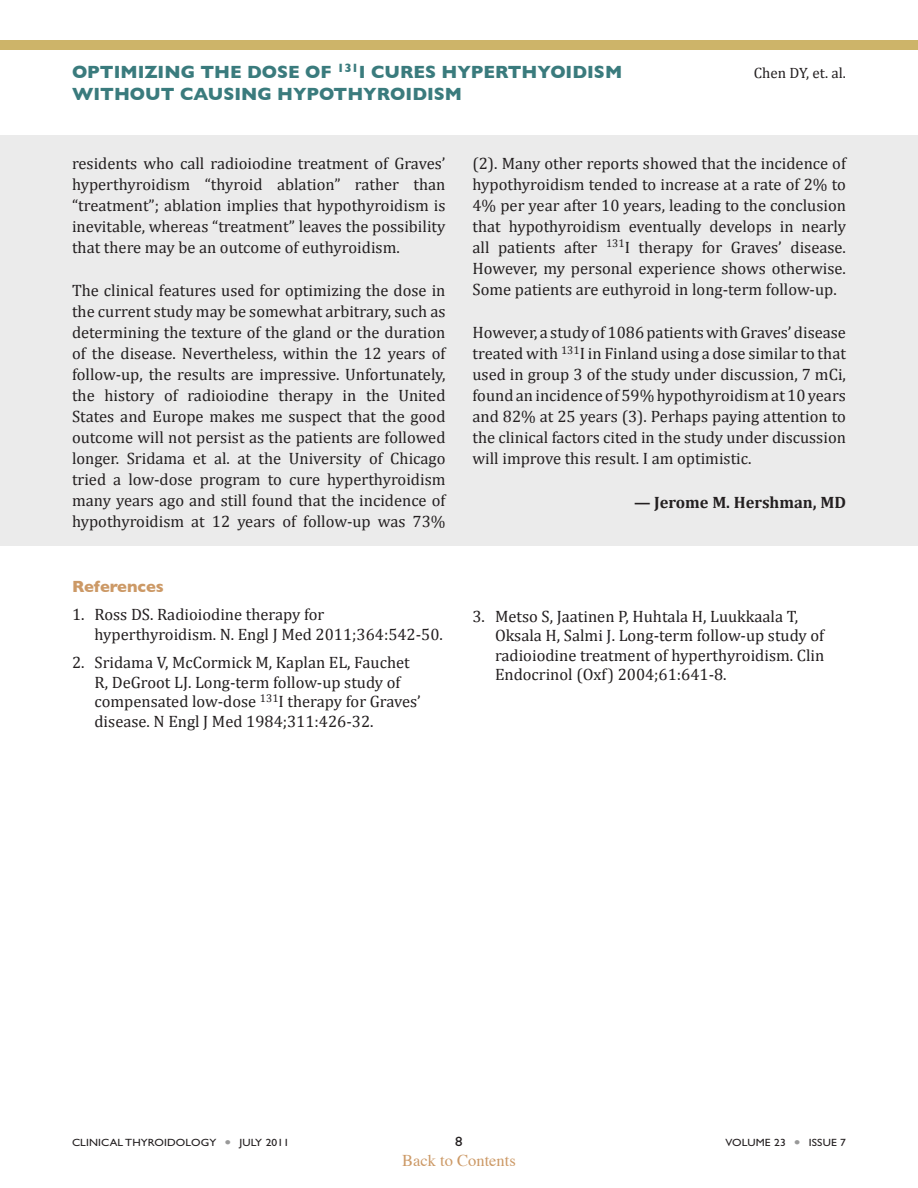
<style>
.page{position:relative;width:918px;height:1188px;background:#fff}
.page>*{position:absolute;margin:0;border:0;box-sizing:border-box;transform-origin:0 0}
.t1{font:700 18px "Gill Sans";color:#3a7b7d}
.t2{font:16.5px/21px "Cambria";color:#231f20;text-align:justify}
.t3{font:700 16.5px "Cambria";color:#231f20}
.t4{font:16.5px "Times";color:#c96}
.t5{font:700 16.5px "Gill Sans";color:#c96}
.t6{font:15px "Cambria";color:#231f20}
.t7{font:13.5px "Gill Sans Std";color:#231f20;scale:1.1 1}
.t8{font:10.5px "Gill Sans Std";letter-spacing:.01em;color:#231f20;scale:1.1 1}
.s1{color:#999}
</style>
<div class="page">
<div style="left:0;top:135px;width:918px;height:411px;background:#ebebeb"></div>
<div style="left:0;top:40px;width:918px;height:10px;background:#cdb469"></div>
<p class="t1" style="left:72px;top:62px;width:28px">OPTIMI</p>
<p class="t1" style="left:145px;top:62px;width:26px">ZING</p>
<p class="t1" style="left:200px;top:62px;width:15px">THE</p>
<p class="t1" style="left:247px;top:62px;width:14px">DOSE</p>
<p class="t1" style="left:305px;top:62px;width:80px">OF <sup>131</sup>I CURES</p>
<p class="t1" style="left:441px;top:62px;width:14px">HYPERTHYOIDISM</p>
<p class="t6" style="left:754px;top:64px;width:94px">Chen DY, et. al.</p>
<p class="t1" style="left:72px;top:83px;width:16px">WITHOUT</p>
<p class="t1" style="left:180px;top:83px;width:14px">CAUSING</p>
<p class="t1" style="left:277px;top:83px;width:14px">HYPOTHYROIDISM</p>
<p class="t2" style="left:72px;top:153px;width:375px">residents who call radioiodine treatment of Graves’ hyperthyroidism “thyroid ablation” rather than “treatment”; ablation implies that hypothyroidism is inevitable, whereas “treatment” leaves the possibility that there may be an outcome of euthyroidism.</p>
<p class="t2" style="left:72px;top:280px;width:375px">The clinical features used for optimizing the dose in the current study may be somewhat arbitrary, such as determining the texture of the gland or the duration of the disease. Nevertheless, within the 12 years of follow-up, the results are impressive. Unfortunately, the history of radioiodine therapy in the United States and Europe makes me suspect that the good outcome will not persist as the patients are followed longer. Sridama et al. at the University of Chicago tried a low-dose program to cure hyperthyroidism many years ago and still found that the incidence of hypothyroidism at 12 years of follow-up was 73%</p>
<p class="t5" style="left:72px;top:577px;width:93px">REFERENCES</p>
<p class="t2" style="left:95px;top:605px;width:350px;line-height:19.5px;text-indent:-23px">1. Ross DS. Radioiodine therapy for hyperthyroidism. N. Engl J Med 2011;364:542-50.</p>
<p class="t2" style="left:94px;top:653px;width:328px;line-height:19.5px;text-align:left;text-indent:-22px">2. Sridama V, McCormick M, Kaplan EL, Fauchet R, DeGroot LJ. Long-term follow-up study of compensated low-dose <sup>131</sup>I therapy for Graves’ disease. N Engl J Med 1984;311:426-32.</p>
<p class="t2" style="left:472px;top:153px;width:375px">(2). Many other reports showed that the incidence of hypothyroidism tended to increase at a rate of 2% to 4% per year after 10 years, leading to the conclusion that hypothyroidism eventually develops in nearly all patients after <sup>131</sup>I therapy for Graves’ disease.<br>However, my personal experience shows otherwise.<br>Some patients are euthyroid in long-term follow-up.</p>
<p class="t2" style="left:472px;top:322px;width:375px">However, a study of 1086 patients with Graves’ disease treated with <sup>131</sup>I in Finland using a dose similar to that used in group 3 of the study under discussion, 7 mCi, found an incidence of 59% hypothyroidism at 10 years and 82% at 25 years (3). Perhaps paying attention to the clinical factors cited in the study under discussion will improve this result. I am optimistic.</p>
<p class="t3" style="left:634px;top:492px;width:214px">— Jerome M. Hershman, MD</p>
<p class="t2" style="left:495px;top:606px;width:331px;line-height:19.5px;text-align:left;text-indent:-23px">3. Metso S, Jaatinen P, Huhtala H, Luukkaala T, Oksala H, Salmi J. Long-term follow-up study of radioiodine treatment of hyperthyroidism. Clin Endocrinol (Oxf) 2004;61:641-8.</p>
<p class="t8" style="left:72px;top:1137px;width:199px">CLINICAL THYROIDOLOGY <span class="s1">●</span> JULY 2011</p>
<p class="t7" style="left:455px;top:1134px;width:8px">8</p>
<p class="t8" style="left:726px;top:1137px;width:111px">VOLUME 23 <span class="s1">●</span> ISSUE 7</p>
<p class="t4" style="left:402px;top:1145px;width:115px">Back to Contents</p>
</div>
